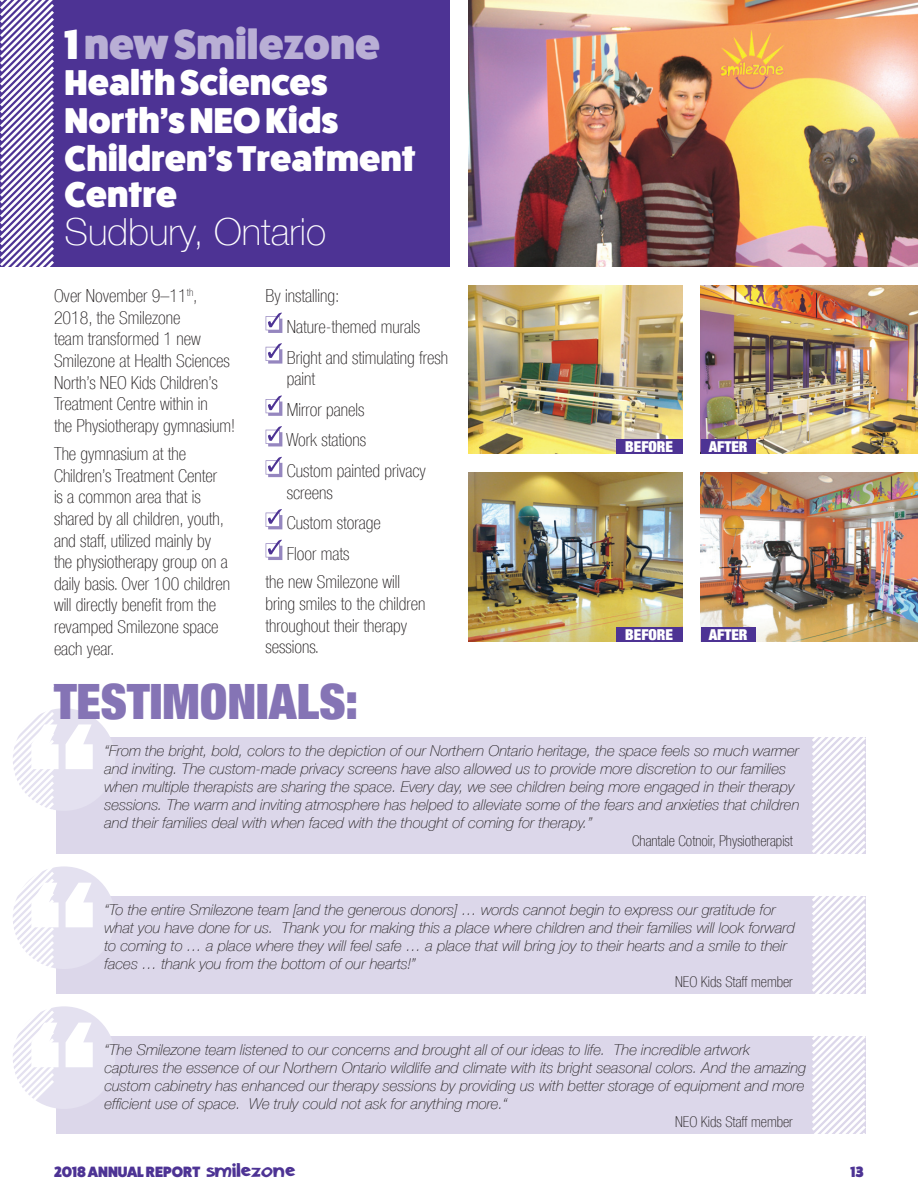
<style>
.page{position:relative;width:918px;height:1188px;background:#fff}
.page>*{position:absolute;margin:0;border:0;box-sizing:border-box;transform-origin:0 0}
.t1{font:900 condensed 48.75px "Helvetica Neue LT Com";color:#8574b5}
.t2{font:42.3px "Fat Frank Free";color:#b9afd5}
.t3{font:100 37.35px "Helvetica Neue LT Com";color:#fff}
.t4{font:36px/37px "Fat Frank Free";color:#fff}
.t5{font:19.5px "Aklatanic";color:#4d3394}
.t6{font:100 condensed 18px/21.6px "Helvetica Neue LT Com";color:#231f20}
.t7{font:italic 100 15px/18px "Helvetica Neue LT Com";color:#231f20}
.t8{font:100 condensed 15px "Helvetica Neue LT Com";color:#231f20}
.t9{font:900 condensed 15px "Helvetica Neue LT Com";color:#fff}
.t10{font:15px "Fat Frank Free";color:#4d3394}
.s1{color:#fff}
</style>
<div class="page">
<div style="left:56px;top:1037px;width:810px;height:97px;background:#dcd7ea"></div>
<div style="left:13px;top:1006px;width:102px;height:103px;background:#e4e1f0;border-radius:50%"></div>
<div style="left:56px;top:897px;width:810px;height:97px;background:#dcd7ea"></div>
<div style="left:13px;top:866px;width:102px;height:103px;background:#e4e1f0;border-radius:50%"></div>
<div style="left:56px;top:738px;width:810px;height:116px;background:#dcd7ea"></div>
<div style="left:13px;top:708px;width:102px;height:103px;background:#e4e1f0;border-radius:50%"></div>
<svg style="left:809px;top:737px;width:57px;height:397px"></svg>
<div style="left:0;top:0;width:450px;height:266px;background:#4d3394"></div>
<svg style="left:266px;top:313px;width:16px;height:20px"></svg>
<svg style="left:266px;top:343px;width:16px;height:21px"></svg>
<svg style="left:266px;top:396px;width:16px;height:20px"></svg>
<svg style="left:266px;top:426px;width:16px;height:20px"></svg>
<svg style="left:266px;top:457px;width:16px;height:20px"></svg>
<svg style="left:266px;top:509px;width:16px;height:20px"></svg>
<svg style="left:266px;top:540px;width:16px;height:20px"></svg>
<img style="left:468px;top:0;width:450px;height:266px">
<img style="left:468px;top:285px;width:215px;height:169px">
<img style="left:701px;top:285px;width:217px;height:169px">
<img style="left:468px;top:473px;width:215px;height:169px">
<img style="left:701px;top:473px;width:217px;height:169px">
<div style="left:616px;top:439px;width:67px;height:15px;background:#4d3394"></div>
<div style="left:616px;top:627px;width:67px;height:15px;background:#4d3394"></div>
<div style="left:701px;top:439px;width:54px;height:15px;background:#4d3394"></div>
<div style="left:701px;top:627px;width:54px;height:15px;background:#4d3394"></div>
<svg style="left:0;top:0;width:57px;height:267px"></svg>
<svg style="left:13px;top:708px;width:80px;height:400px"></svg>
<h2 class="t2" style="left:65px;top:26px;width:317px"><span class="s1">1</span> new Smilezone</h2>
<h3 class="t4" style="left:65px;top:66px;width:265px;line-height:37.7px">Health Sciences<br>North<sup>’</sup>s NEO</h3>
<h3 class="t4" style="left:65px;top:104px;width:353px;text-indent:201px">Kids<br>Children<sup>’</sup>s Treatment<br>Centre</h3>
<h3 class="t3" style="left:65px;top:209px;width:263px">Sudbury, Ontario</h3>
<p class="t6" style="left:54px;top:285px;width:177px">Over November 9–11<sup>th</sup>,<br>2018, the Smilezone<br>team transformed 1 new<br>Smilezone at Health Sciences<br>North’s NEO</p>
<p class="t6" style="left:54px;top:372px;width:183px;text-indent:77px">Kids Children’s<br>Treatment Centre within in<br>the Physiotherapy gymnasium!</p>
<p class="t6" style="left:54px;top:443px;width:178px">The gymnasium at the<br>Children’s Treatment Center is a common area that is shared by all children, youth, and staff, utilized mainly by the physiotherapy group on a daily basis. Over 100 children will directly benefit from the revamped Smilezone space each year.</p>
<p class="t6" style="left:287px;top:281px;width:163px;line-height:30.6px;text-indent:-21px">By installing:<br>Nature-themed murals<br>Bright and stimulating fresh</p>
<p class="t6" style="left:286px;top:364px;width:141px;line-height:30.6px">paint<br>Mirror panels<br>Work stations<br>Custom painted privacy</p>
<p class="t6" style="left:287px;top:477px;width:95px;line-height:30.6px">screens<br>Custom storage<br>Floor mats</p>
<p class="t6" style="left:266px;top:571px;width:161px">the new Smilezone will bring smiles to the children throughout their therapy sessions.</p>
<h1 class="t1" style="left:54px;top:671px;width:48px">TESTIM</h1>
<h1 class="t1" style="left:200px;top:671px;width:52px">ONIALS</h1>
<h1 class="t1" style="left:346px;top:671px;width:14px">:</h1>
<p class="t9" style="left:625px;top:437px;width:49px">BEFORE</p>
<p class="t9" style="left:709px;top:437px;width:40px">AFTER</p>
<p class="t9" style="left:625px;top:625px;width:49px">BEFORE</p>
<p class="t9" style="left:709px;top:625px;width:40px">AFTER</p>
<p class="t7" style="left:104px;top:742px;width:697px">“From the bright, bold, colors to the depiction of our Northern Ontario heritage, the space feels so much warmer and inviting. The custom-made privacy screens have also allowed us to provide more discretion to our families when multiple therapists are sharing the space. Every day, we see children being more engaged in their therapy sessions. The warm and inviting atmosphere has helped to alleviate some of the fears and anxieties that children and their families deal with when faced with the thought of coming for therapy.”</p>
<p class="t8" style="left:632px;top:833px;width:162px">Chantale Cotnoir, Physiotherapist</p>
<p class="t7" style="left:104px;top:900px;width:692px">“To the entire Smilezone team [and the generous donors] … words cannot begin to express our gratitude for what you have done for us. Thank you for making this a place where children and their families will look forward to coming to … a place where they will feel safe … a place that will bring joy to their hearts and a smile to their faces … thank you from the bottom of our hearts!”</p>
<p class="t8" style="left:675px;top:973px;width:8px">NEO</p>
<p class="t8" style="left:701px;top:973px;width:93px">Kids Staff member</p>
<p class="t7" style="left:104px;top:1040px;width:703px">“The Smilezone team listened to our concerns and brought all of our ideas to life. The incredible artwork captures the essence of our Northern Ontario wildlife and climate with its bright seasonal colors. And the amazing custom cabinetry has enhanced our therapy sessions by providing us with better storage of equipment and more efficient use of space. We truly could not ask for anything more.“</p>
<p class="t8" style="left:675px;top:1113px;width:8px">NEO</p>
<p class="t8" style="left:701px;top:1113px;width:93px">Kids Staff member</p>
<p class="t10" style="left:54px;top:1166px;width:55px">2018 ANNU</p>
<p class="t10" style="left:127px;top:1166px;width:56px">ALREPORT</p>
<h3 class="t5" style="left:206px;top:1159px;width:91px">smilezone</h3>
<p class="t10" style="left:850px;top:1166px;width:15px">13</p>
</div>
